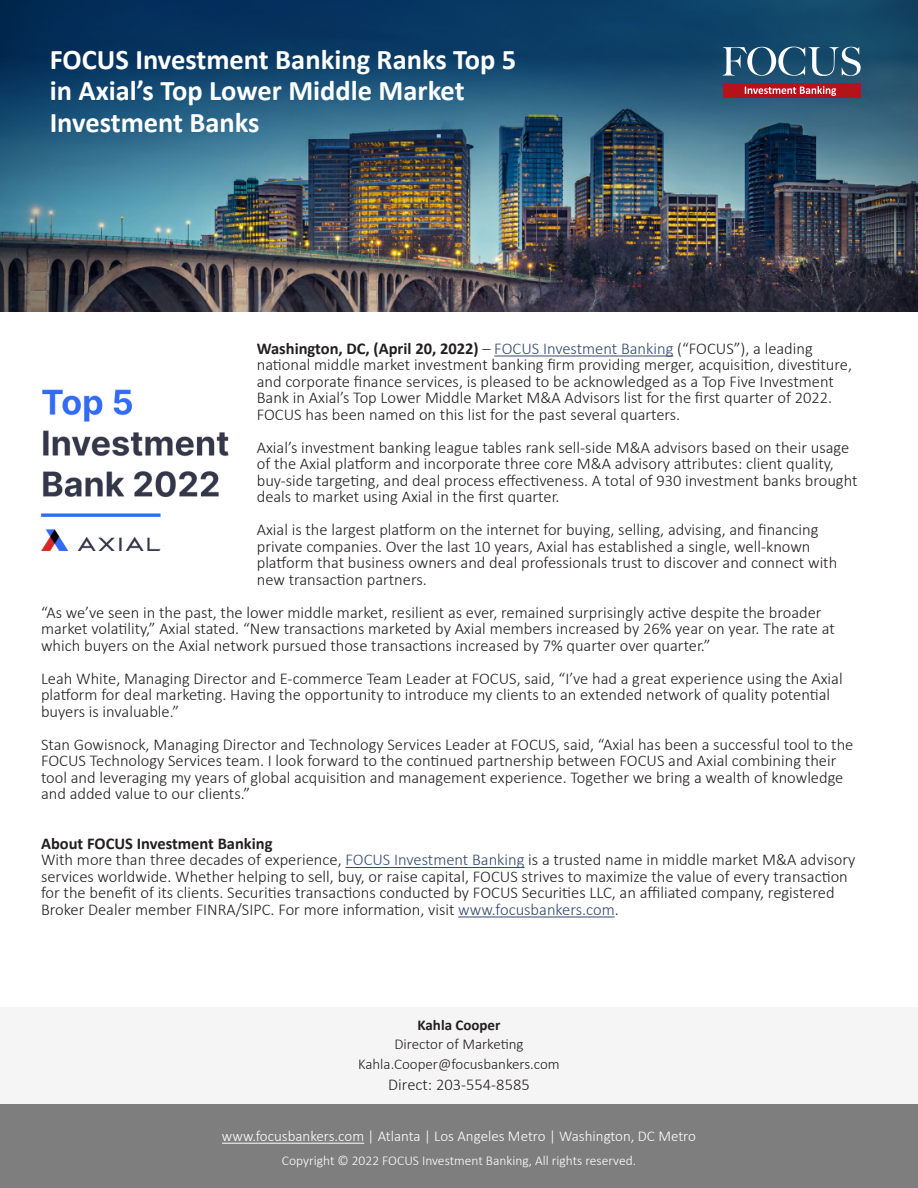
<style>
.page{position:relative;width:918px;height:1188px;background:#fff}
.page>*{position:absolute;margin:0;border:0;box-sizing:border-box;transform-origin:0 0}
.t1{font:700 28.5px "Calibri";color:#fff}
.SUBHEADS{font:300 16.5px/16.5px "Calibri";color:#231f20}
.SUBHEADS-2{font:700 16.5px "Calibri";color:#231f20}
.t2{font:300 15px "Calibri";color:#fff}
.t3{font:300 15px "Calibri";color:#231f20}
.t4{font:700 15px "Calibri";color:#231f20}
.t5{font:300 13.5px "Calibri";color:#fff}
.s1{font-weight:700}
.s2{color:#334970}
</style>
<div class="page">
<div style="left:0;top:1007px;width:918px;height:97px;background:#f5f5f5"></div>
<hr style="left:494px;top:356px;width:179px;height:1px;background:#334970">
<hr style="left:345px;top:867px;width:180px;height:1px;background:#334970">
<hr style="left:458px;top:917px;width:157px;height:1px;background:#334970">
<div style="left:0;top:1104px;width:918px;height:84px;background:#7e7e7e"></div>
<hr style="left:222px;top:1143px;width:142px;height:1px;background:#fff">
<img style="left:41px;top:389px;width:188px;height:162px">
<img style="left:0;top:274px;width:918px;height:38px">
<img style="left:0;top:0;width:918px;height:274px">
<svg style="left:723px;top:47px;width:138px;height:29px"></svg>
<div style="left:723px;top:83px;width:138px;height:15px;background:#b5121a"></div>
<svg style="left:745px;top:86px;width:91px;height:10px"></svg>
<p class="t1" style="left:50px;top:39px;width:468px">FOCUS Investment Banking Ranks Top 5</p>
<p class="t1" style="left:50px;top:71px;width:417px">in Axial’s Top Lower Middle Market</p>
<p class="t1" style="left:50px;top:102px;width:212px">Investment Banks</p>
<p class="SUBHEADS" style="left:257px;top:340px;width:597px"><span class="s1">Washington, DC, (April 20, 2022)</span> – <span class="s2">FOCUS Investment Banking</span> (“FOCUS”), a leading national middle market investment banking firm providing merger, acquisition, divestiture, and corporate finance services, is pleased to be acknowledged as a Top Five Investment Bank in Axial’s Top Lower Middle Market M&amp;A Advisors list for the first quarter of 2022.<br>FOCUS has been named on this list for the past several quarters.</p>
<p class="SUBHEADS" style="left:257px;top:439px;width:602px">Axial’s investment banking league tables rank sell-side M&amp;A advisors based on their usage of the Axial platform and incorporate three core M&amp;A advisory attributes: client quality, buy-side targeting, and deal process effectiveness. A total of 930 investment banks brought deals to market using Axial in the first quarter.</p>
<p class="SUBHEADS" style="left:257px;top:522px;width:582px">Axial is the largest platform on the internet for buying, selling, advising, and financing private companies. Over the last 10 years, Axial has established a single, well-known platform that business owners and deal professionals trust to discover and connect with new transaction partners.</p>
<p class="SUBHEADS" style="left:41px;top:604px;width:795px">“As we’ve seen in the past, the lower middle market, resilient as ever, remained surprisingly active despite the broader market volatility,” Axial stated. “New transactions marketed by Axial members increased by 26% year on year. The rate at which buyers on the Axial network pursued those transactions increased by 7% quarter over quarter.”</p>
<p class="SUBHEADS" style="left:41px;top:670px;width:803px">Leah White, Managing Director and E-commerce Team Leader at FOCUS, said, “I’ve had a great experience using the Axial platform for deal marketing. Having the opportunity to introduce my clients to an extended network of quality potential buyers is invaluable.”</p>
<p class="SUBHEADS" style="left:41px;top:736px;width:814px">Stan Gowisnock, Managing Director and Technology Services Leader at FOCUS, said, “Axial has been a successful tool to the FOCUS Technology Services team. I look forward to the continued partnership between FOCUS and Axial combining their tool and leveraging my years of global acquisition and management experience. Together we bring a wealth of knowledge and added value to our clients.”</p>
<p class="SUBHEADS-2" style="left:41px;top:832px;width:233px">About FOCUS Investment Banking</p>
<p class="SUBHEADS" style="left:41px;top:852px;width:816px">With more than three decades of experience, <span class="s2">FOCUS Investment Banking</span> is a trusted name in middle market M&amp;A advisory services worldwide. Whether helping to sell, buy, or raise capital, FOCUS strives to maximize the value of every transaction for the benefit of its clients. Securities transactions conducted by FOCUS Securities LLC, an affiliated company, registered Broker Dealer member FINRA/SIPC. For more information, visit <span class="s2">www.focusbankers.com</span>.</p>
<p class="t4" style="left:418px;top:1014px;width:84px">Kahla Cooper</p>
<p class="t3" style="left:394px;top:1035px;width:131px">Director of Marketing</p>
<p class="t3" style="left:358px;top:1054px;width:203px">Kahla.Cooper@focusbankers.com</p>
<p class="SUBHEADS" style="left:388px;top:1076px;width:143px">Direct: 203-554-8585</p>
<p class="t2" style="left:222px;top:1127px;width:476px">www.focusbankers.com | Atlanta | Los Angeles Metro | Washington, DC Metro</p>
<p class="t5" style="left:282px;top:1152px;width:356px">Copyright © 2022 FOCUS Investment Banking, All rights reserved.</p>
</div>
